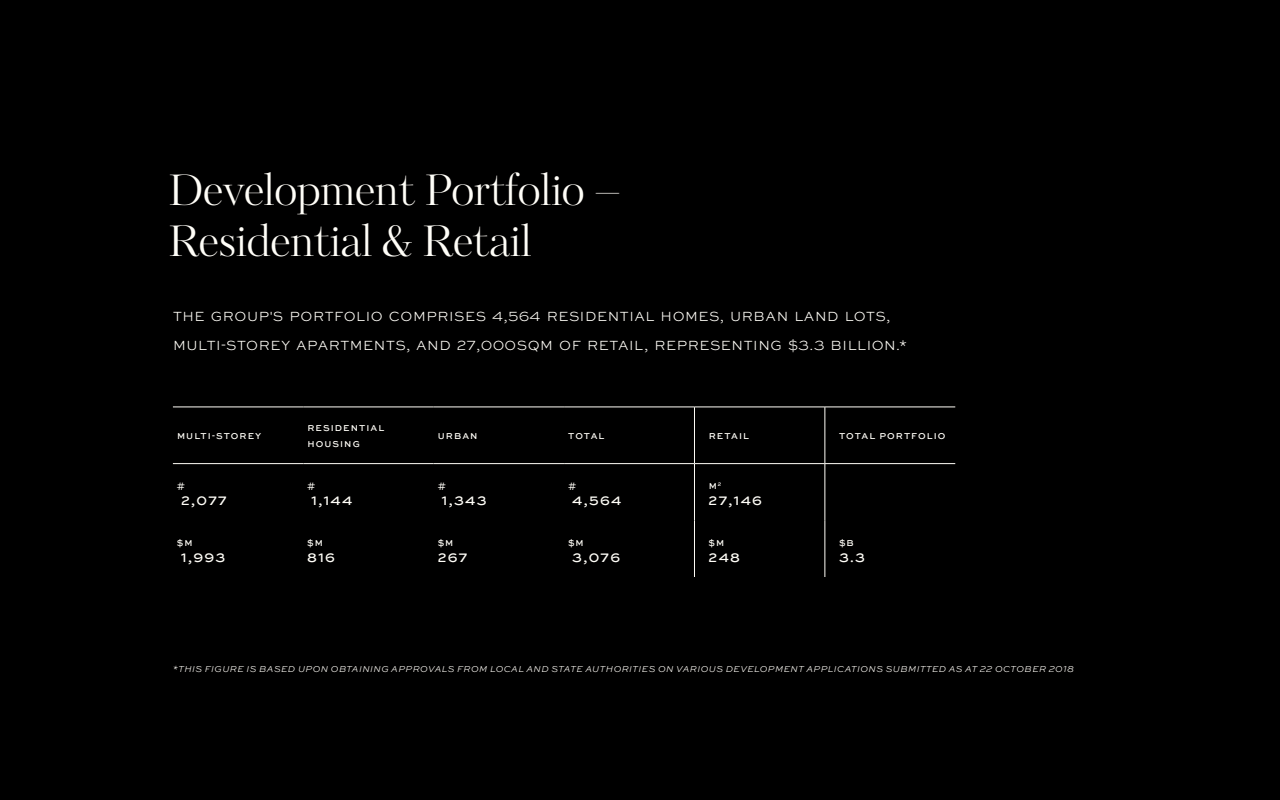
<style>
.page{position:relative;width:1280px;height:800px;background:#000}
.page>*{position:absolute;margin:0;border:0;box-sizing:border-box;transform-origin:0 0}
.t1{font:42px/50.4px "Kudryashev Headline";color:#fffef8}
.t2{font:300 14px/29px "Sweet Sans Pro";letter-spacing:.04em;color:#fffef8}
.t3{font:500 13px "Sweet Sans Pro";letter-spacing:.1em;color:#fffef8}
.t4{font:italic 300 9px "Sweet Sans Pro";letter-spacing:.045em;color:#fffef8}
.t5{font:500 9px/16px "Sweet Sans Pro";letter-spacing:.12em;color:#fffef8}
</style>
<div class="page">
<hr style="left:173px;top:407px;width:130px;height:1px;background:#fffef8">
<hr style="left:303px;top:407px;width:131px;height:1px;background:#fffef8">
<hr style="left:434px;top:407px;width:130px;height:1px;background:#fffef8">
<hr style="left:564px;top:407px;width:130px;height:1px;background:#fffef8">
<hr style="left:694px;top:407px;width:1px;height:56px;background:#fffef8">
<hr style="left:694px;top:407px;width:131px;height:1px;background:#fffef8">
<hr style="left:825px;top:407px;width:1px;height:56px;background:#fffef8">
<hr style="left:825px;top:407px;width:130px;height:1px;background:#fffef8">
<hr style="left:173px;top:463px;width:130px;height:1px;background:#fffef8">
<hr style="left:303px;top:463px;width:131px;height:1px;background:#fffef8">
<hr style="left:434px;top:463px;width:130px;height:1px;background:#fffef8">
<hr style="left:564px;top:463px;width:130px;height:1px;background:#fffef8">
<hr style="left:694px;top:464px;width:1px;height:56px;background:#fffef8">
<hr style="left:694px;top:463px;width:131px;height:1px;background:#fffef8">
<hr style="left:825px;top:464px;width:1px;height:56px;background:#fffef8">
<hr style="left:825px;top:463px;width:130px;height:1px;background:#fffef8">
<hr style="left:694px;top:520px;width:1px;height:57px;background:#fffef8">
<hr style="left:825px;top:520px;width:1px;height:57px;background:#fffef8">
<h1 class="t1" style="left:168px;top:167px;width:455px">Development Portfolio –<br>Residential &amp; Retail</h1>
<p class="t2" style="left:173px;top:302px;width:736px">THE GROUP'S PORTFOLIO COMPRISES 4,564 RESIDENTIAL HOMES, URBAN LAND LOTS,<br>MULTI-STOREY APARTMENTS, AND 27,000SQM OF RETAIL, REPRESENTING $3.3 BILLION.*</p>
<p class="t5" style="left:177px;top:427px;width:86px">MULTI-STOREY</p>
<p class="t5" style="left:307px;top:419px;width:78px">RESIDENTIAL<br>HOUSING</p>
<p class="t5" style="left:438px;top:427px;width:41px">URBAN</p>
<p class="t5" style="left:568px;top:427px;width:38px">TOTAL</p>
<p class="t5" style="left:709px;top:427px;width:42px">RETAIL</p>
<p class="t5" style="left:839px;top:427px;width:108px">TOTAL PORTFOLIO</p>
<p class="t5" style="left:177px;top:478px;width:10px">#</p>
<p class="t3" style="left:181px;top:491px;width:47px">2,077</p>
<p class="t5" style="left:709px;top:478px;width:14px">M<sup>2</sup></p>
<p class="t3" style="left:709px;top:491px;width:55px">27,146</p>
<p class="t5" style="left:307px;top:478px;width:10px">#</p>
<p class="t3" style="left:312px;top:491px;width:42px">1,144</p>
<p class="t5" style="left:438px;top:478px;width:10px">#</p>
<p class="t3" style="left:442px;top:491px;width:46px">1,343</p>
<p class="t5" style="left:568px;top:478px;width:10px">#</p>
<p class="t3" style="left:572px;top:491px;width:51px">4,564</p>
<p class="t5" style="left:177px;top:534px;width:17px">$M</p>
<p class="t3" style="left:181px;top:548px;width:46px">1,993</p>
<p class="t5" style="left:307px;top:534px;width:17px">$M</p>
<p class="t3" style="left:307px;top:548px;width:29px">816</p>
<p class="t5" style="left:438px;top:534px;width:17px">$M</p>
<p class="t3" style="left:438px;top:548px;width:31px">267</p>
<p class="t5" style="left:568px;top:534px;width:17px">$M</p>
<p class="t3" style="left:572px;top:548px;width:49px">3,076</p>
<p class="t5" style="left:709px;top:534px;width:17px">$M</p>
<p class="t3" style="left:709px;top:548px;width:33px">248</p>
<p class="t5" style="left:839px;top:534px;width:16px">$B</p>
<p class="t3" style="left:839px;top:548px;width:27px">3.3</p>
<p class="t4" style="left:173px;top:663px;width:903px">*THIS FIGURE IS BASED UPON OBTAINING APPROVALS FROM LOCAL AND STATE AUTHORITIES ON VARIOUS DEVELOPMENT APPLICATIONS SUBMITTED AS AT 22 OCTOBER 2018</p>
</div>
